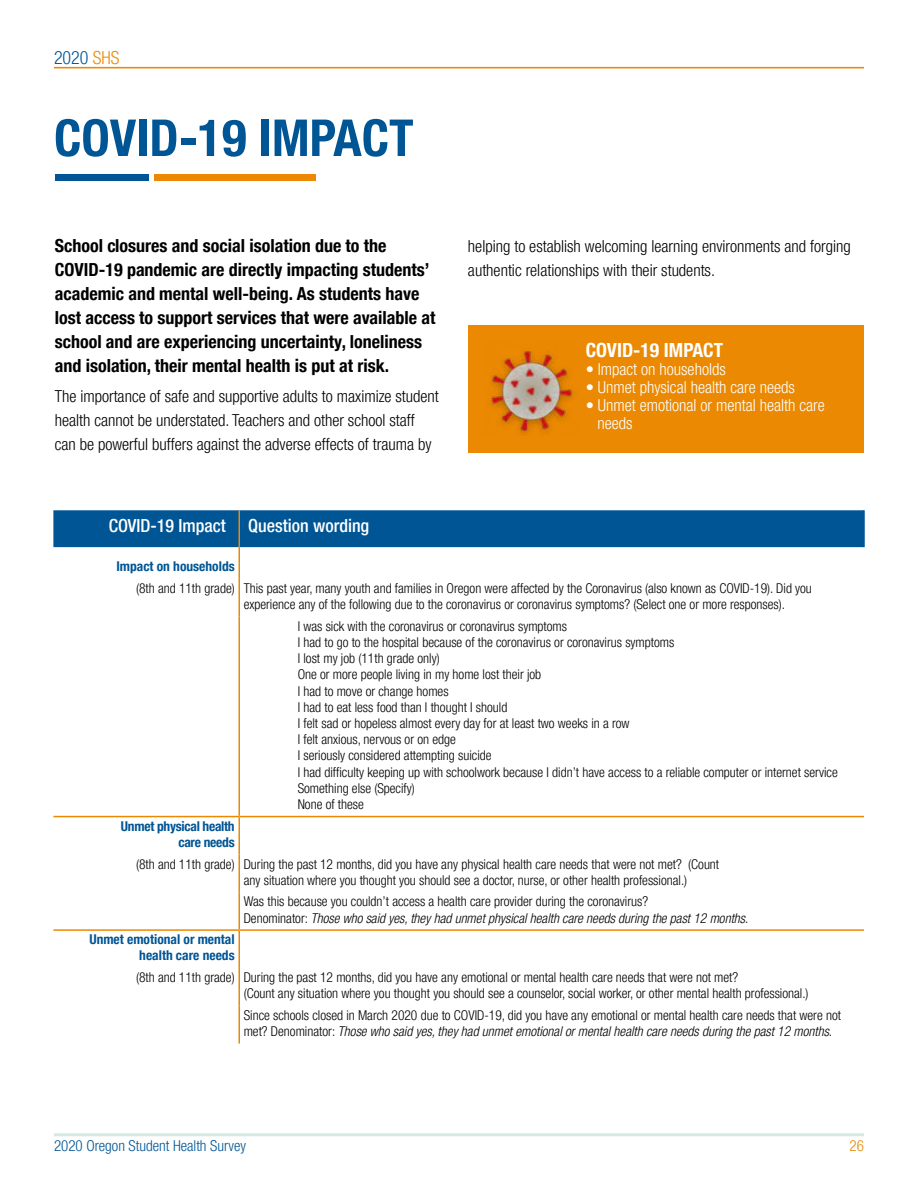
<style>
.page{position:relative;width:918px;height:1188px;background:#fff}
.page>*{position:absolute;margin:0;border:0;box-sizing:border-box;transform-origin:0 0}
.t1{font:700 condensed 51px "Helvetica Neue LT Pro";color:#005595}
.t2{font:700 condensed 19.5px "Helvetica Neue LT Pro";color:#fff}
.t3{font:700 condensed 18px/24px "Helvetica Neue LT Pro";color:#000}
.t4{font:500 condensed 18px "Helvetica Neue LT Pro";color:#fff}
.t5{font:300 condensed 18px "Helvetica Neue LT Pro";color:#005595}
.t6{font:300 condensed 16.5px/24px "Helvetica Neue LT Pro";color:#000}
.t7{font:300 condensed 16.5px/18px "Helvetica Neue LT Pro";color:#fff}
.t8{font:300 condensed 15px "Helvetica Neue LT Pro";color:#005595}
.t9{font:300 condensed 15px "Helvetica Neue LT Pro";color:#ec8902}
.t10{font:300 condensed 13.5px/16.2px "Helvetica Neue LT Pro";color:#000}
.t11{font:700 condensed 13.5px/16.2px "Helvetica Neue LT Pro";color:#005595;text-align:right}
.t12{font:700 condensed 13.5px/16.2px "Helvetica Neue LT Pro";letter-spacing:-.02em;color:#005595;text-align:right}
.s1{color:#ec8902}
.s2{font-style:italic}
</style>
<div class="page">
<hr style="left:54px;top:1133px;width:810px;height:3px;background:#d6e9e1">
<div style="left:55px;top:174px;width:93px;height:7px;background:#005595"></div>
<div style="left:154px;top:174px;width:162px;height:7px;background:#ec8902"></div>
<div style="left:468px;top:325px;width:396px;height:128px;background:#ec8902"></div>
<img style="left:490px;top:350px;width:84px;height:86px">
<div style="left:53px;top:510px;width:810px;height:37px;background:#005595"></div>
<hr style="left:238px;top:547px;width:2px;height:32px;background:#ec8902">
<hr style="left:238px;top:579px;width:2px;height:38px;background:#ec8902">
<hr style="left:238px;top:617px;width:2px;height:199px;background:#ec8902">
<hr style="left:238px;top:817px;width:2px;height:37px;background:#ec8902">
<hr style="left:238px;top:854px;width:2px;height:38px;background:#ec8902">
<hr style="left:238px;top:892px;width:2px;height:37px;background:#ec8902">
<hr style="left:238px;top:931px;width:2px;height:37px;background:#ec8902">
<hr style="left:238px;top:968px;width:2px;height:38px;background:#ec8902">
<hr style="left:238px;top:1006px;width:2px;height:38px;background:#ec8902">
<hr style="left:238px;top:510px;width:2px;height:37px;background:#ec8902">
<hr style="left:53px;top:929px;width:186px;height:2px;background:#ec8902">
<hr style="left:239px;top:929px;width:625px;height:2px;background:#ec8902">
<hr style="left:863px;top:510px;width:2px;height:37px;background:#005595">
<hr style="left:53px;top:816px;width:186px;height:1px;background:#ec8902">
<hr style="left:239px;top:816px;width:625px;height:1px;background:#ec8902">
<hr style="left:54px;top:67px;width:810px;height:1px;background:#ec8902">
<h3 class="t5" style="left:54px;top:47px;width:67px">2020 <span class="s1">SHS</span></h3>
<h1 class="t1" style="left:54px;top:107px;width:361px">COVID-19 IMPACT</h1>
<p class="t3" style="left:55px;top:234px;width:382px">School closures and social isolation due to the COVID-19 pandemic are directly impacting students’ academic and mental well-being. As students have lost access to support services that were available at school and are experiencing uncertainty, loneliness and isolation, their mental health is put at risk.</p>
<p class="t6" style="left:55px;top:384px;width:386px">The importance of safe and supportive adults to maximize student health cannot be understated. Teachers and other school staff can be powerful buffers against the adverse effects of trauma by</p>
<p class="t6" style="left:468px;top:234px;width:384px">helping to establish welcoming learning environments and forging authentic relationships with their students.</p>
<h2 class="t2" style="left:586px;top:338px;width:139px">COVID-19 IMPACT</h2>
<p class="t7" style="left:586px;top:360px;width:142px">• Impact on households</p>
<p class="t7" style="left:586px;top:378px;width:211px">• Unmet physical health care needs</p>
<p class="t7" style="left:598px;top:396px;width:229px;text-indent:-12px">• Unmet emotional or mental health care needs</p>
<h3 class="t4" style="left:109px;top:515px;width:118px">COVID-19 Impact</h3>
<h3 class="t4" style="left:248px;top:515px;width:123px">Question wording</h3>
<p class="t11" style="left:116px;top:559px;width:120px">Impact on households</p>
<p class="t10" style="left:244px;top:580px;width:570px;text-indent:-108px">(8th and 11th grade) This past year, many youth and families in Oregon were affected by the Coronavirus (also known as COVID-19). Did you experience any of the following due to the coronavirus or coronavirus symptoms? (Select one or more responses).</p>
<p class="t10" style="left:298px;top:618px;width:542px">I was sick with the coronavirus or coronavirus symptoms<br>I had to go to the hospital because of the coronavirus or coronavirus symptoms<br>I lost my job (11th grade only)<br>One or more people living in my home lost their job<br>I had to move or change homes<br>I had to eat less food than I thought I should<br>I felt sad or hopeless almost every day for at least two weeks in a row<br>I felt anxious, nervous or on edge<br>I seriously considered attempting suicide<br>I had difficulty keeping up with schoolwork because I didn’t have access to a reliable computer or internet service Something else (Specify)<br>None of these</p>
<p class="t12" style="left:121px;top:818px;width:115px">Unmet physical health care needs</p>
<p class="t10" style="left:244px;top:856px;width:477px;text-indent:-108px">(8th and 11th grade) During the past 12 months, did you have any physical health care needs that were not met? (Count any situation where you thought you should see a doctor, nurse, or other health professional.)</p>
<p class="t10" style="left:244px;top:893px;width:506px">Was this because you couldn’t access a health care provider during the coronavirus?<br>Denominator: <span class="s2">Those who said yes, they had unmet physical health care needs during the past 12 months</span>.</p>
<p class="t11" style="left:89px;top:931px;width:147px">Unmet emotional or mental health care needs</p>
<p class="t10" style="left:244px;top:969px;width:566px;text-indent:-108px">(8th and 11th grade) During the past 12 months, did you have any emotional or mental health care needs that were not met?<br>(Count any situation where you thought you should see a counselor, social worker, or other mental health professional.)</p>
<p class="t10" style="left:244px;top:1007px;width:599px">Since schools closed in March 2020 due to COVID-19, did you have any emotional or mental health care needs that were not met? Denominator: <span class="s2">Those who said yes, they had unmet emotional or mental health care needs during the past 12 months</span>.</p>
<p class="t8" style="left:54px;top:1137px;width:194px">2020 Oregon Student Health Survey</p>
<p class="t9" style="left:850px;top:1137px;width:16px">26</p>
</div>
